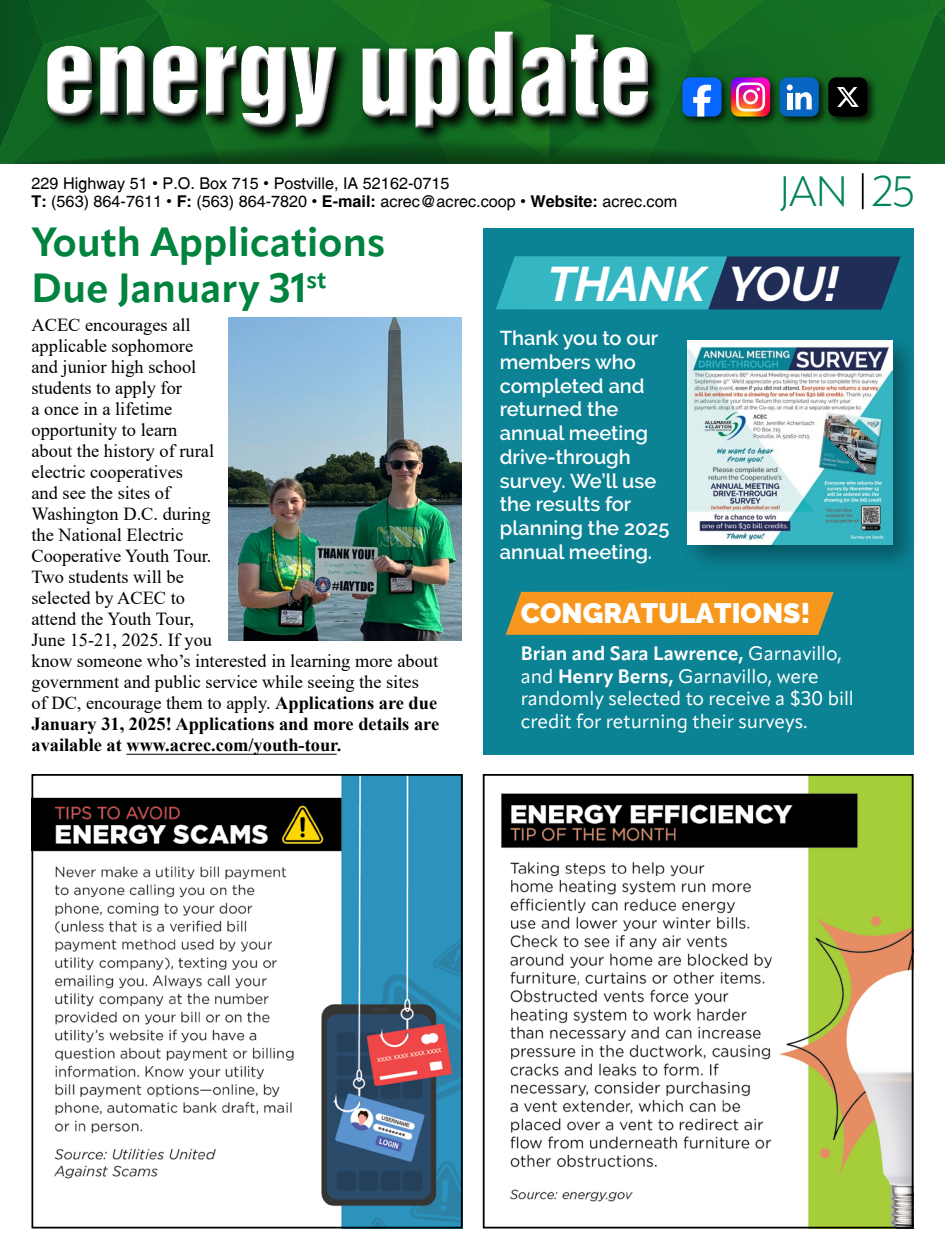
<style>
.page{position:relative;width:945px;height:1260px;background:#fff}
.page>*{position:absolute;margin:0;border:0;box-sizing:border-box;transform-origin:0 0}
.t1{font:italic 700 48.3px "Raleway";letter-spacing:-.02em;color:#fff}
.t2{font:300 42px "Apparat";color:#008457}
.t3{font:700 40.25px/45.5px "Apparat";color:#00833e}
.t4{font:900 28px "Raleway";color:#fff}
.t5{font:600 19.95px/23.6px "Raleway";color:#fff}
.t6{font:19.25px/22.8px "Apparat";color:#fff}
.t7{font:18.38px/21px "Times New Roman";color:#000}
.t8{font:16.28px/18px "Switzerland Plain";color:#000}
.s1{font-family:"Switzerland";font-weight:700}
.s2{font-weight:700}
</style>
<div class="page">
<hr style="left:862px;top:173px;width:2px;height:36px;background:#000">
<svg style="left:0;top:0;width:945px;height:164px;background:#3a7547"></svg>
<div style="left:483px;top:228px;width:431px;height:527px;background:#0b8395"></div>
<svg style="left:505px;top:592px;width:329px;height:43px;background:#eb9523"></svg>
<hr style="left:126px;top:754px;width:211px;height:1px;background:#000">
<img style="left:34px;top:777px;width:426px;height:449px">
<div style="left:31px;top:774px;width:432px;height:455px;border:2px solid #000"></div>
<img style="left:229px;top:317px;width:233px;height:323px">
<svg style="left:496px;top:256px;width:405px;height:54px;background:#297992"></svg>
<div style="left:681px;top:333px;width:240px;height:241px;background:#000;opacity:.35"></div>
<img style="left:688px;top:340px;width:205px;height:205px">
<img style="left:501px;top:777px;width:410px;height:448px">
<div style="left:483px;top:774px;width:431px;height:454px;border:2px solid #000"></div>
<p class="t8" style="left:32px;top:174px;width:647px">229 Highway 51 • P.O. Box 715 • Postville, IA 52162-0715<br><span class="s1">T:</span> (563) 864-7611 • <span class="s1">F:</span> (563) 864-7820 • <span class="s1">E-mail:</span> acrec@acrec.coop • <span class="s1">Website:</span> acrec.com</p>
<h2 class="t2" style="left:779px;top:166px;width:138px">JAN 25</h2>
<h3 class="t3" style="left:32px;top:220px;width:356px">Youth Applications<br>Due January 31<sup>st</sup></h3>
<p class="t7" style="left:32px;top:314px;width:409px">ACEC encourages all<br>applicable sophomore<br>and junior high school<br>students to apply for<br>a once in a lifetime<br>opportunity to learn<br>about the history of rural<br>electric cooperatives<br>and see the sites of<br>Washington D.C. during<br>the National Electric<br>Cooperative Youth Tour.<br>Two students will be<br>selected by ACEC to<br>attend the Youth Tour,<br>June 15-21, 2025. If you<br>know someone who’s interested in learning more about government and public service while seeing the sites<br>of DC, encourage them to apply. <span class="s2">Applications are due<br>January 31, 2025! Applications and more details are available at www.acrec.com/youth-tour.</span></p>
<h1 class="t1" style="left:547px;top:256px;width:293px">THANK YOU!</h1>
<p class="t5" style="left:500px;top:327px;width:171px">Thank you to our members who completed and returned the annual meeting drive-through survey. We’ll use the results for planning the 2025 annual meeting.</p>
<h3 class="t4" style="left:521px;top:597px;width:291px">CONGRATULATIONS!</h3>
<p class="t6" style="left:521px;top:642px;width:335px"><span class="s2">Brian and Sara Lawrence,</span> Garnavillo, and <span class="s2">Henry Berns,</span> Garnavillo, were randomly selected to receive a $30 bill credit for returning their surveys.</p>
</div>
